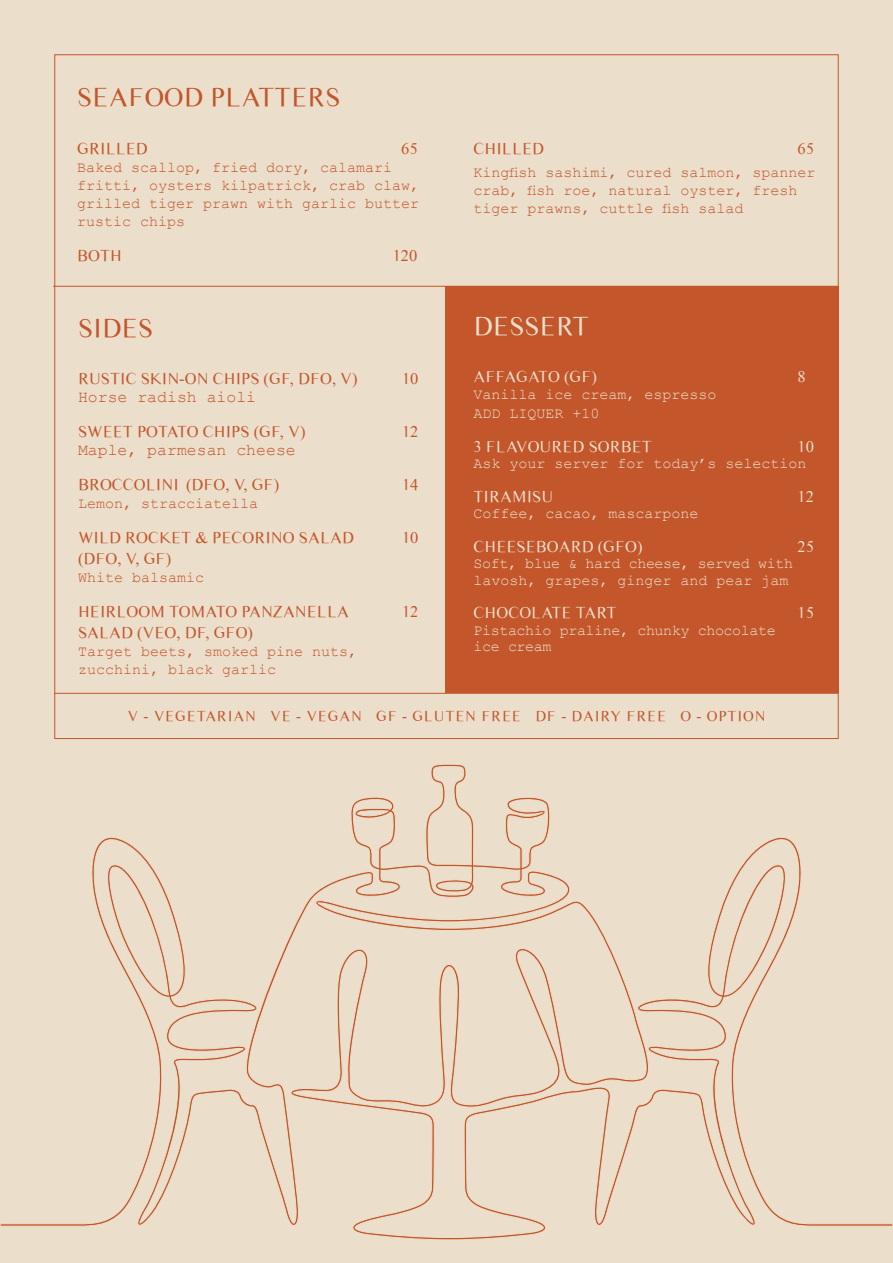
<style>
.page{position:relative;width:893px;height:1263px;background:#ebdecb}
.page>*{position:absolute;margin:0;border:0;box-sizing:border-box;transform-origin:0 0}
.COPY{font:27px "Times Sans Serif";color:#c3562b}
.COPY-2{font:27px "Times Sans Serif";color:#ebdecb}
.COPY-3{font:16.5px "Times Sans Serif";color:#c3562b}
.COPY-4{font:16.5px "Times Sans Serif";color:#ebdecb}
.COPY-5{font:16.5px "Courier New";color:#c3562b}
.COPY-6{font:15px/18px "Courier New";color:#c3562b}
.COPY-7{font:15px "Courier New";color:#ebdecb}
.COPY-8{font:15px "Courier New";letter-spacing:-.025em;color:#ebdecb}
.t1{font:15px "Times Sans Serif";letter-spacing:.05em;color:#c3562b}
</style>
<div class="page">
<div style="left:446px;top:286px;width:393px;height:406px;background:#c3562b"></div>
<hr style="left:53px;top:286px;width:786px;height:1px;background:#c3562b">
<hr style="left:54px;top:693px;width:784px;height:1px;background:#c3562b">
<svg style="left:0;top:764px;width:893px;height:476px"></svg>
<p class="COPY" style="left:77px;top:78px;width:265px">SEAFOOD PLATTERS</p>
<p class="COPY-3" style="left:77px;top:138px;width:72px">GRILLED</p>
<p class="COPY-3" style="left:401px;top:138px;width:18px">65</p>
<p class="COPY-6" style="left:77px;top:158px;width:344px">Baked scallop, fried dory, calamari fritti, oysters kilpatrick, crab claw, grilled tiger prawn with garlic butter rustic chips</p>
<p class="COPY-3" style="left:77px;top:245px;width:46px">BOTH</p>
<p class="COPY-3" style="left:393px;top:245px;width:26px">120</p>
<p class="COPY" style="left:78px;top:309px;width:77px">SIDES</p>
<p class="COPY-3" style="left:78px;top:367px;width:281px">RUSTIC SKIN-ON CHIPS (GF, DFO, V)</p>
<p class="COPY-3" style="left:402px;top:367px;width:18px">10</p>
<p class="COPY-5" style="left:78px;top:386px;width:180px">Horse radish aioli</p>
<p class="COPY-3" style="left:78px;top:420px;width:229px">SWEET POTATO CHIPS (GF, V)</p>
<p class="COPY-3" style="left:402px;top:420px;width:18px">12</p>
<p class="COPY-5" style="left:78px;top:439px;width:219px">Maple, parmesan cheese</p>
<p class="COPY-3" style="left:78px;top:473px;width:203px">BROCCOLINI (DFO, V, GF)</p>
<p class="COPY-3" style="left:402px;top:473px;width:18px">14</p>
<p class="COPY-6" style="left:78px;top:494px;width:182px">Lemon, stracciatella</p>
<p class="COPY-3" style="left:78px;top:526px;width:277px">WILD ROCKET &amp; PECORINO SALAD</p>
<p class="COPY-3" style="left:402px;top:526px;width:18px">10</p>
<p class="COPY-3" style="left:78px;top:547px;width:95px">(DFO, V, GF)</p>
<p class="COPY-6" style="left:78px;top:568px;width:127px">White balsamic</p>
<p class="COPY-3" style="left:78px;top:600px;width:273px">HEIRLOOM TOMATO PANZANELLA</p>
<p class="COPY-3" style="left:402px;top:600px;width:18px">12</p>
<p class="COPY-3" style="left:78px;top:621px;width:177px">SALAD (VEO, DF, GFO)</p>
<p class="COPY-6" style="left:78px;top:642px;width:281px">Target beets, smoked pine nuts, zucchini, black garlic</p>
<p class="COPY-3" style="left:473px;top:138px;width:72px">CHILLED</p>
<p class="COPY-3" style="left:797px;top:138px;width:18px">65</p>
<p class="COPY-6" style="left:473px;top:162px;width:344px">Kingfish sashimi, cured salmon, spanner crab, fish roe, natural oyster, fresh tiger prawns, cuttle fish salad</p>
<p class="COPY-2" style="left:473px;top:308px;width:117px">DESSERT</p>
<p class="COPY-4" style="left:473px;top:366px;width:125px">AFFAGATO (GF)</p>
<p class="COPY-4" style="left:797px;top:366px;width:10px">8</p>
<p class="COPY-7" style="left:473px;top:385px;width:245px">Vanilla ice cream, espresso</p>
<p class="COPY-7" style="left:473px;top:404px;width:127px">ADD LIQUER +10</p>
<p class="COPY-4" style="left:473px;top:435px;width:180px">3 FLAVOURED SORBET</p>
<p class="COPY-4" style="left:797px;top:435px;width:18px">10</p>
<p class="COPY-7" style="left:473px;top:454px;width:335px">Ask your server for today’s selection</p>
<p class="COPY-4" style="left:473px;top:485px;width:81px">TIRAMISU</p>
<p class="COPY-4" style="left:797px;top:485px;width:18px">12</p>
<p class="COPY-7" style="left:473px;top:504px;width:227px">Coffee, cacao, mascarpone</p>
<p class="COPY-4" style="left:473px;top:535px;width:171px">CHEESEBOARD (GFO)</p>
<p class="COPY-4" style="left:797px;top:535px;width:18px">25</p>
<p class="COPY-8" style="left:473px;top:554px;width:321px">Soft, blue &amp; hard cheese, served with</p>
<p class="COPY-7" style="left:473px;top:571px;width:317px">lavosh, grapes, ginger and pear jam</p>
<p class="COPY-4" style="left:473px;top:602px;width:144px">CHOCOLATE TART</p>
<p class="COPY-4" style="left:797px;top:602px;width:18px">15</p>
<p class="COPY-8" style="left:473px;top:621px;width:304px">Pistachio praline, chunky chocolate</p>
<p class="COPY-8" style="left:473px;top:637px;width:79px">ice cream</p>
<p class="t1" style="left:127px;top:706px;width:640px">V - VEGETARIAN VE - VEGAN GF - GLUTEN FREE DF - DAIRY FREE O - OPTION</p>
</div>
